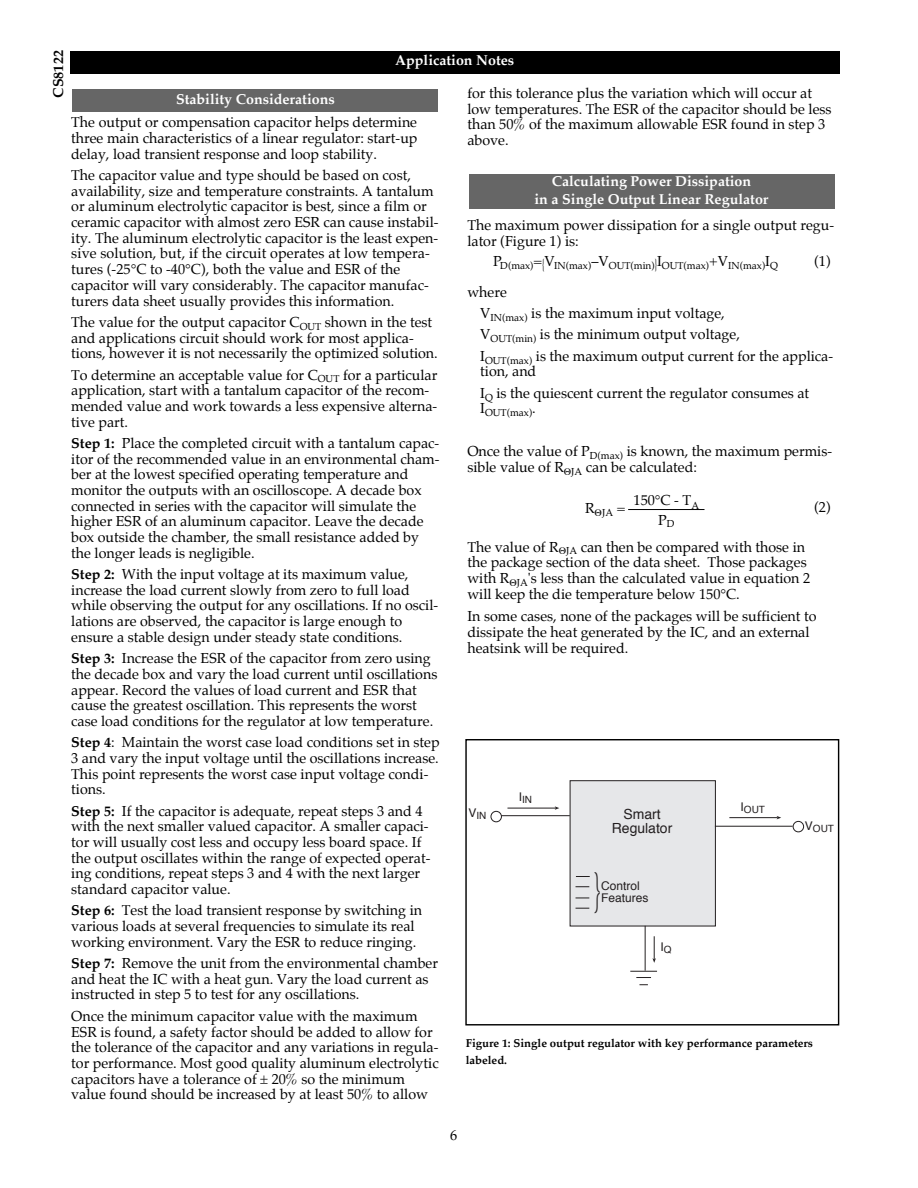
<style>
.page{position:relative;width:918px;height:1188px;background:#fff}
.page>*{position:absolute;margin:0;border:0;box-sizing:border-box;transform-origin:0 0}
.t1{font:47.85px "Times";color:#231f20;scale:.3 1}
.t2{font:14.25px/15.6px "Palatino";color:#000}
.t3{font:700 14.25px/17.4px "Palatino";color:#fff;text-align:center}
.t4{font:700 14.25px "Palatino";color:#000}
.t5{font:13.95px/14px "Helvetica";color:#231f20;text-align:center}
.t6{font:12px "Helvetica";color:#231f20}
.t7{font:700 11.4px/16.4px "Palatino";color:#000}
.t8{font:10.05px "Palatino";color:#000}
.t9{font:10.05px "Helvetica";color:#231f20}
.s1{font-weight:700}
.s2{font-size:14.25px}
</style>
<div class="page">
<div style="left:70px;top:51px;width:769px;height:22px;background:#000"></div>
<hr style="left:628px;top:509px;width:77px;height:1px;background:#000">
<div style="left:469px;top:174px;width:365px;height:35px;background:#666"></div>
<div style="left:73px;top:89px;width:365px;height:23px;background:#666"></div>
<div style="left:570px;top:780px;width:146px;height:146px;background:#e6e7e9;border:1px solid #231f20"></div>
<svg style="left:630px;top:971px;width:27px;height:7px"></svg>
<svg style="left:652px;top:936px;width:4px;height:27px"></svg>
<hr style="left:500px;top:815px;width:70px;height:1px;background:#231f20">
<div style="left:491px;top:811px;width:11px;height:11px;background:#fff;border:1px solid #231f20;border-radius:50%"></div>
<hr style="left:645px;top:926px;width:1px;height:45px;background:#231f20">
<hr style="left:715px;top:826px;width:78px;height:1px;background:#231f20">
<div style="left:793px;top:821px;width:11px;height:11px;background:#fff;border:1px solid #231f20;border-radius:50%"></div>
<hr style="left:729px;top:817px;width:49px;height:1px;background:#231f20">
<hr style="left:507px;top:808px;width:49px;height:1px;background:#231f20">
<svg style="left:576px;top:876px;width:14px;height:1px"></svg>
<svg style="left:576px;top:908px;width:13px;height:1px"></svg>
<svg style="left:576px;top:886px;width:13px;height:1px"></svg>
<svg style="left:576px;top:898px;width:13px;height:1px"></svg>
<div style="left:465px;top:739px;width:374px;height:286px;border:1px solid #000"></div>
<p class="t4" style="left:53px;top:98px;width:49px;rotate:-90deg">CS8122</p>
<p class="t3" style="left:395px;top:53px;width:121px">Application Notes</p>
<p class="t2" style="left:71px;top:116px;width:348px;text-align:justify">The output or compensation capacitor helps determine three main characteristics of a linear regulator: start-up delay, load transient response and loop stability.</p>
<p class="t2" style="left:71px;top:169px;width:369px">The capacitor value and type should be based on cost, availability, size and temperature constraints. A tantalum or aluminum electrolytic capacitor is best, since a film or ceramic capacitor with almost zero ESR can cause instabil&shy;ity. The aluminum electrolytic capacitor is the least expen&shy;sive solution, but, if the circuit operates at low tempera&shy;tures (-25°C to -40°C), both the value and ESR of the capacitor will vary considerably. The capacitor manufac&shy;turers data sheet usually provides this information.</p>
<p class="t2" style="left:71px;top:316px;width:368px">The value for the output capacitor C<sub>OUT</sub> shown in the test and applications circuit should work for most applica&shy;tions, however it is not necessarily the optimized solution.</p>
<p class="t2" style="left:71px;top:369px;width:368px">To determine an acceptable value for C<sub>OUT</sub> for a particular application, start with a tantalum capacitor of the recom&shy;mended value and work towards a less expensive alterna&shy;tive part.</p>
<p class="t2" style="left:71px;top:437px;width:370px"><span class="s1">Step 1:</span> Place the completed circuit with a tantalum capac&shy;itor of the recommended value in an environmental cham&shy;ber at the lowest specified operating temperature and monitor the outputs with an oscilloscope. A decade box connected in series with the capacitor will simulate the higher ESR of an aluminum capacitor. Leave the decade box outside the chamber, the small resistance added by the longer leads is negligible.</p>
<p class="t2" style="left:71px;top:568px;width:369px"><span class="s1">Step 2:</span> With the input voltage at its maximum value, increase the load current slowly from zero to full load while observing the output for any oscillations. If no oscil&shy;lations are observed, the capacitor is large enough to ensure a stable design under steady state conditions.</p>
<p class="t2" style="left:71px;top:652px;width:368px"><span class="s1">Step 3:</span> Increase the ESR of the capacitor from zero using the decade box and vary the load current until oscillations appear. Record the values of load current and ESR that cause the greatest oscillation. This represents the worst case load conditions for the regulator at low temperature.</p>
<p class="t2" style="left:71px;top:736px;width:370px"><span class="s1">Step 4</span>: Maintain the worst case load conditions set in step 3 and vary the input voltage until the oscillations increase.<br>This point represents the worst case input voltage condi&shy;tions.</p>
<p class="t2" style="left:71px;top:805px;width:361px"><span class="s1">Step 5:</span> If the capacitor is adequate, repeat steps 3 and 4 with the next smaller valued capacitor. A smaller capaci&shy;tor will usually cost less and occupy less board space. If the output oscillates within the range of expected operat&shy;ing conditions, repeat steps 3 and 4 with the next larger standard capacitor value.</p>
<p class="t2" style="left:71px;top:904px;width:352px"><span class="s1">Step 6:</span> Test the load transient response by switching in various loads at several frequencies to simulate its real working environment. Vary the ESR to reduce ringing.</p>
<p class="t2" style="left:71px;top:957px;width:368px"><span class="s1">Step 7:</span> Remove the unit from the environmental chamber and heat the IC with a heat gun. Vary the load current as instructed in step 5 to test for any oscillations.</p>
<p class="t2" style="left:71px;top:1010px;width:369px">Once the minimum capacitor value with the maximum ESR is found, a safety factor should be added to allow for the tolerance of the capacitor and any variations in regula&shy;tor performance. Most good quality aluminum electrolytic capacitors have a tolerance of ± 20% so the minimum value found should be increased by at least 50% to allow</p>
<p class="t2" style="left:467px;top:87px;width:366px">for this tolerance plus the variation which will occur at low temperatures. The ESR of the capacitor should be less than 50% of the maximum allowable ESR found in step 3 above.</p>
<p class="t3" style="left:176px;top:92px;width:160px">Stability Considerations</p>
<p class="t3" style="left:535px;top:174px;width:235px">Calculating Power Dissipation<br>in a Single Output Linear Regulator</p>
<p class="t2" style="left:467px;top:219px;width:368px">The maximum power dissipation for a single output regu&shy;lator (Figure 1) is:</p>
<p class="t8" style="left:493px;top:262px;width:286px"><sup>P</sup>D(max)<sup>=</sup><span class="s2">{</span><sup>V</sup>IN(max)<sup>–V</sup>OUT(min)<span class="s2">}</span><sup>I</sup>OUT(max)<sup>+V</sup>IN(max)<sup>I</sup>Q</p>
<p class="t2" style="left:814px;top:255px;width:18px">(1)</p>
<p class="t2" style="left:480px;top:283px;width:354px;line-height:21.5px;text-indent:-13px">where<br>V<sub>IN(max)</sub> is the maximum input voltage,<br>V<sub>OUT(min)</sub> is the minimum output voltage,<br>I<sub>OUT(max)</sub> is the maximum output current for the applica-</p>
<p class="t2" style="left:480px;top:362px;width:331px;line-height:21.3px">tion, and<br>I<sub>Q</sub> is the quiescent current the regulator consumes at</p>
<p class="t8" style="left:480px;top:409px;width:57px"><sup>I</sup>OUT(max)<sup>.</sup></p>
<p class="t2" style="left:467px;top:445px;width:366px">Once the value of P<sub>D(max)</sub> is known, the maximum permis&shy;sible value of R <sub>JA</sub> can be calculated:</p>
<p class="t2" style="left:585px;top:502px;width:42px">R <sub>JA</sub>=</p>
<p class="t2" style="left:814px;top:501px;width:18px">(2)</p>
<p class="t2" style="left:467px;top:541px;width:344px">The value of R <sub>JA</sub> can then be compared with those in the package section of the data sheet. Those packages with R <sub>JA</sub>'s less than the calculated value in equation 2 will keep the die temperature below 150°C.</p>
<p class="t2" style="left:467px;top:610px;width:351px">In some cases, none of the packages will be sufficient to dissipate the heat generated by the IC, and an external heatsink will be required.</p>
<p class="t2" style="left:634px;top:491px;width:67px;line-height:20px;text-align:center">150°C - T<sub>A<br></sub>P<sub>D</sub></p>
<p class="t9" style="left:519px;top:796px;width:15px"><sup>I</sup>IN</p>
<p class="t9" style="left:741px;top:806px;width:26px"><sup>I</sup>OUT</p>
<p class="t9" style="left:468px;top:812px;width:19px"><sup>V</sup>IN</p>
<p class="t5" style="left:612px;top:808px;width:62px">Smart<br>Regulator</p>
<p class="t9" style="left:805px;top:825px;width:31px"><sup>V</sup>OUT</p>
<h1 class="t1" style="left:594px;top:871px;width:24px">}</h1>
<p class="t6" style="left:601px;top:882px;width:40px">Control</p>
<p class="t6" style="left:601px;top:894px;width:49px">Features</p>
<p class="t6" style="left:660px;top:942px;width:13px">I<sub>Q</sub></p>
<p class="t7" style="left:466px;top:1037px;width:349px">Figure 1: Single output regulator with key performance parameters labeled.</p>
<p class="t2" style="left:450px;top:1129px;width:9px">6</p>
</div>
